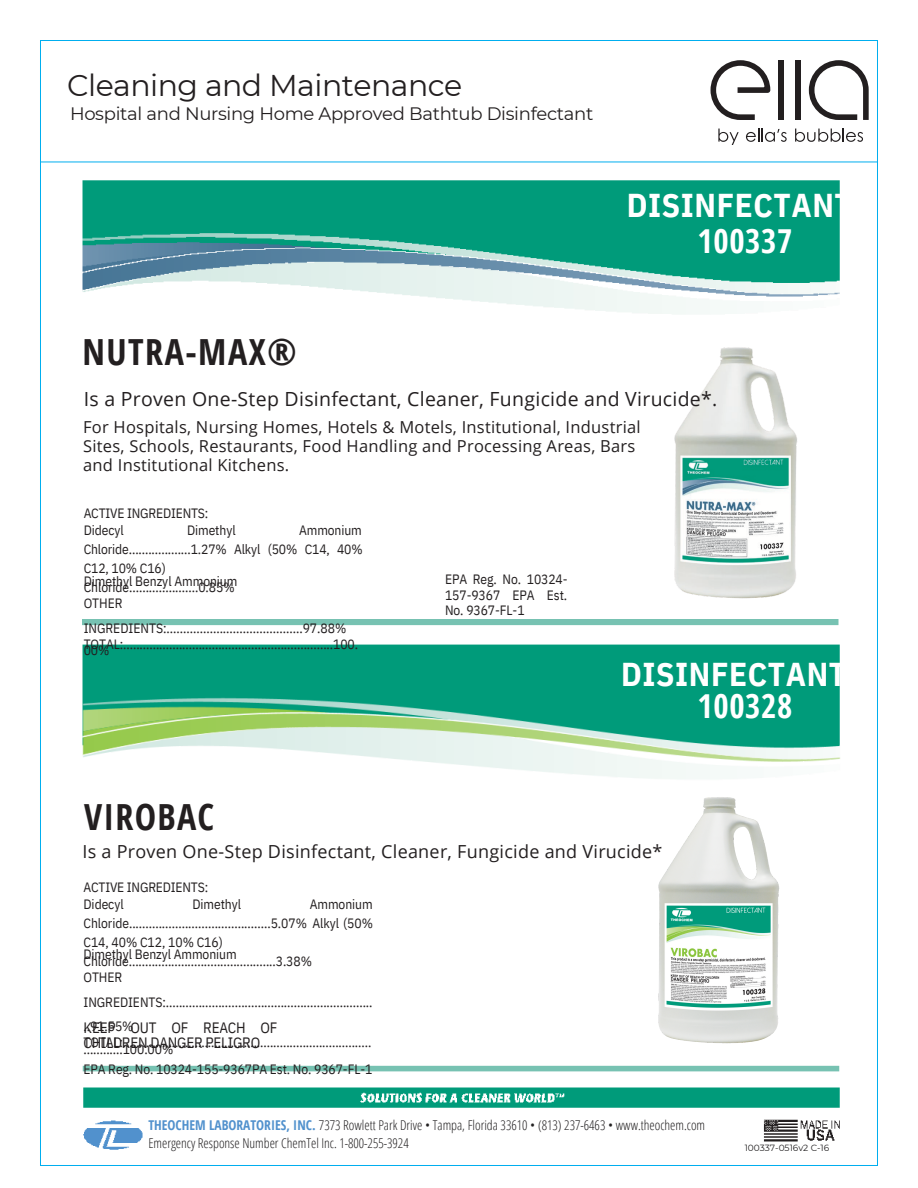
<style>
.page{position:relative;width:918px;height:1188px;background:#fff}
.page>*{position:absolute;margin:0;border:0;box-sizing:border-box;transform-origin:0 0}
.t1{font:700 36px "Open Sans Condensed";letter-spacing:.04em;color:#231f20}
.t2{font:700 33px "IBM Plex Sans Cond";letter-spacing:.02em;color:#fff}
.t3{font:700 33px "Open Sans Condensed";letter-spacing:.02em;color:#fff}
.t4{font:30px "Montserrat";letter-spacing:-.015em;color:#231f20}
.t5{font:19.5px "Open Sans";letter-spacing:.015em;color:#231f20}
.t6{font:18px "Open Sans";letter-spacing:.015em;color:#231f20}
.t7{font:18px "Montserrat";letter-spacing:-.015em;color:#231f20}
.t8{font:16.5px/19.2px "Open Sans";letter-spacing:.015em;color:#231f20}
.t9{font:15px/14.7px "IBM Plex Sans Cond";letter-spacing:-.015em;color:#231f20}
.t10{font:13.5px/15.8px "IBM Plex Sans Cond";letter-spacing:-.005em;color:#231f20}
.t11{font:300 13.5px/18px "Open Sans Condensed";color:#211f20}
.t12{font:9px "Montserrat";color:#211f20}
.s1{font-weight:700;color:#5191cd}
</style>
<div class="page">
<img style="left:82px;top:180px;width:758px;height:134px">
<img style="left:83px;top:1087px;width:757px;height:63px">
<img style="left:674px;top:347px;width:123px;height:252px">
<img style="left:82px;top:644px;width:759px;height:135px">
<img style="left:658px;top:797px;width:122px;height:247px">
<hr style="left:40px;top:162px;width:837px;height:1px;background:#00aeef">
<svg style="left:809px;top:60px;width:60px;height:60px"></svg>
<div style="left:779px;top:60px;width:5px;height:60px;background:#231f20"></div>
<div style="left:795px;top:60px;width:6px;height:60px;background:#231f20"></div>
<svg style="left:711px;top:60px;width:59px;height:60px"></svg>
<svg style="left:718px;top:129px;width:21px;height:16px"></svg>
<svg style="left:746px;top:129px;width:41px;height:13px"></svg>
<svg style="left:795px;top:129px;width:68px;height:13px"></svg>
<h3 class="t4" style="left:67px;top:67px;width:397px">Cleaning and Maintenance</h3>
<h3 class="t7" style="left:70px;top:102px;width:525px">Hospital and Nursing Home Approved Bathtub Disinfectant</h3>
<h2 class="t2" style="left:627px;top:183px;width:227px">DISINFECTANT</h2>
<h2 class="t3" style="left:698px;top:218px;width:96px">100337</h2>
<h1 class="t1" style="left:83px;top:327px;width:216px">NUTRA-MAX®</h1>
<h3 class="t5" style="left:84px;top:385px;width:635px">Is a Proven One-Step Disinfectant, Cleaner, Fungicide and Virucide*.</h3>
<p class="t8" style="left:83px;top:417px;width:559px">For Hospitals, Nursing Homes, Hotels &amp; Motels, Institutional, Industrial<br>Sites, Schools, Restaurants, Food Handling and Processing Areas, Bars and Institutional Kitchens.</p>
<p class="t10" style="left:84px;top:504px;width:126px;line-height:17.2px">ACTIVE INGREDIENTS:<br>Didecyl</p>
<p class="t10" style="left:187px;top:522px;width:50px">Dimethyl</p>
<p class="t10" style="left:84px;top:520px;width:281px;line-height:19.2px;text-align:justify;text-indent:215px">Ammonium Chloride...................1.27% Alkyl (50% C14, 40% C12, 10% C16)</p>
<p class="t10" style="left:84px;top:573px;width:155px">Dimethyl Benzyl Ammonium</p>
<p class="t10" style="left:84px;top:580px;width:152px">Chloride.....................0.85%<br>OTHER</p>
<p class="t10" style="left:84px;top:620px;width:276px">INGREDIENTS:.........................................97.88%<br>TOTAL:................................................................100.</p>
<p class="t10" style="left:84px;top:643px;width:27px">00%</p>
<h1 class="t1" style="left:84px;top:791px;width:132px">VIROBAC</h1>
<p class="t10" style="left:445px;top:571px;width:124px;text-align:justify">EPA Reg. No. 10324- 157-9367 EPA Est.<br>No. 9367-FL-1</p>
<h2 class="t2" style="left:621px;top:652px;width:227px">DISINFECTANT</h2>
<h2 class="t3" style="left:698px;top:682px;width:96px">100328</h2>
<h3 class="t6" style="left:82px;top:839px;width:582px">Is a Proven One-Step Disinfectant, Cleaner, Fungicide and Virucide*</h3>
<p class="t10" style="left:84px;top:879px;width:126px">ACTIVE INGREDIENTS:</p>
<p class="t10" style="left:84px;top:896px;width:42px">Didecyl</p>
<p class="t10" style="left:192px;top:896px;width:50px">Dimethyl</p>
<p class="t10" style="left:84px;top:894px;width:291px;line-height:19.2px;text-align:justify;text-indent:226px">Ammonium Chloride...........................................5.07% Alkyl (50% C14, 40% C12, 10% C16)</p>
<p class="t10" style="left:84px;top:946px;width:155px">Dimethyl Benzyl Ammonium</p>
<p class="t10" style="left:84px;top:953px;width:230px">Chloride.............................................3.38%<br>OTHER</p>
<p class="t10" style="left:84px;top:989px;width:291px;line-height:24.8px">INGREDIENTS:............................................................... ..91.55%</p>
<p class="t10" style="left:84px;top:1034px;width:289px">TOTAL:............................................................................</p>
<p class="t10" style="left:84px;top:1039px;width:291px;line-height:20.2px">............100.00%<br>EPA Reg. No. 10324-155-9367PA Est. No. 9367-FL-1</p>
<p class="t9" style="left:84px;top:1021px;width:195px">KEEP OUT OF REACH OF<br>CHILDREN DANGER PELIGRO</p>
<p class="t11" style="left:148px;top:1116px;width:558px"><span class="s1">THEOCHEM LABORATORIES, INC.</span> 7373 Rowlett Park Drive • Tampa, Florida 33610 • (813) 237-6463 • www.theochem.com<br>Emergency Response Number ChemTel Inc. 1-800-255-3924</p>
<p class="t12" style="left:745px;top:1142px;width:86px">100337-0516v2 C-16</p>
</div>
